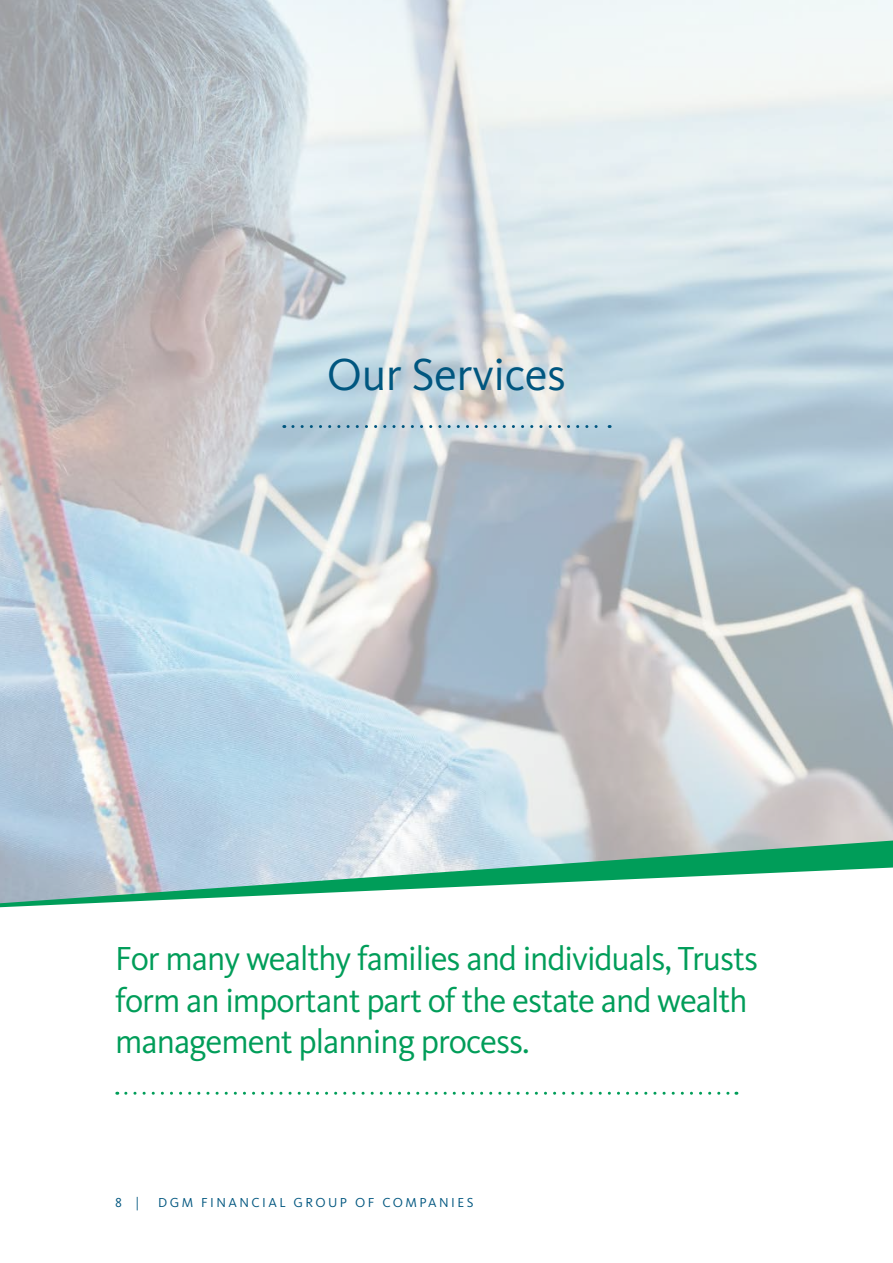
<style>
.page{position:relative;width:893px;height:1263px;background:#fff}
.page>*{position:absolute;margin:0;border:0;box-sizing:border-box;transform-origin:0 0}
.t1{font:46.5px "Kievit OT";color:#00567f}
.t2{font:34.5px/41.4px "Kievit OT";letter-spacing:-.03em;color:#009d59}
.t3{font:13.5px "Kievit OT";letter-spacing:.18em;color:#00567f}
</style>
<div class="page">
<img style="left:0;top:0;width:893px;height:840px">
<svg style="left:0;top:840px;width:893px;height:67px"></svg>
<svg style="left:126px;top:1092px;width:611px;height:3px"></svg>
<svg style="left:293px;top:425px;width:317px;height:3px"></svg>
<h1 class="t1" style="left:327px;top:347px;width:241px">Our Services</h1>
<p class="t2" style="left:115px;top:938px;width:644px">For many wealthy families and individuals, Trusts form an important part of the estate and wealth management planning process.</p>
<p class="t3" style="left:115px;top:1194px;width:26px">8 |</p>
<p class="t3" style="left:158px;top:1194px;width:70px">DGM FINANC</p>
<p class="t3" style="left:262px;top:1194px;width:76px">IAL GROUP</p>
<p class="t3" style="left:355px;top:1194px;width:75px">OF COMPAN</p>
<p class="t3" style="left:451px;top:1194px;width:15px">IES</p>
</div>
